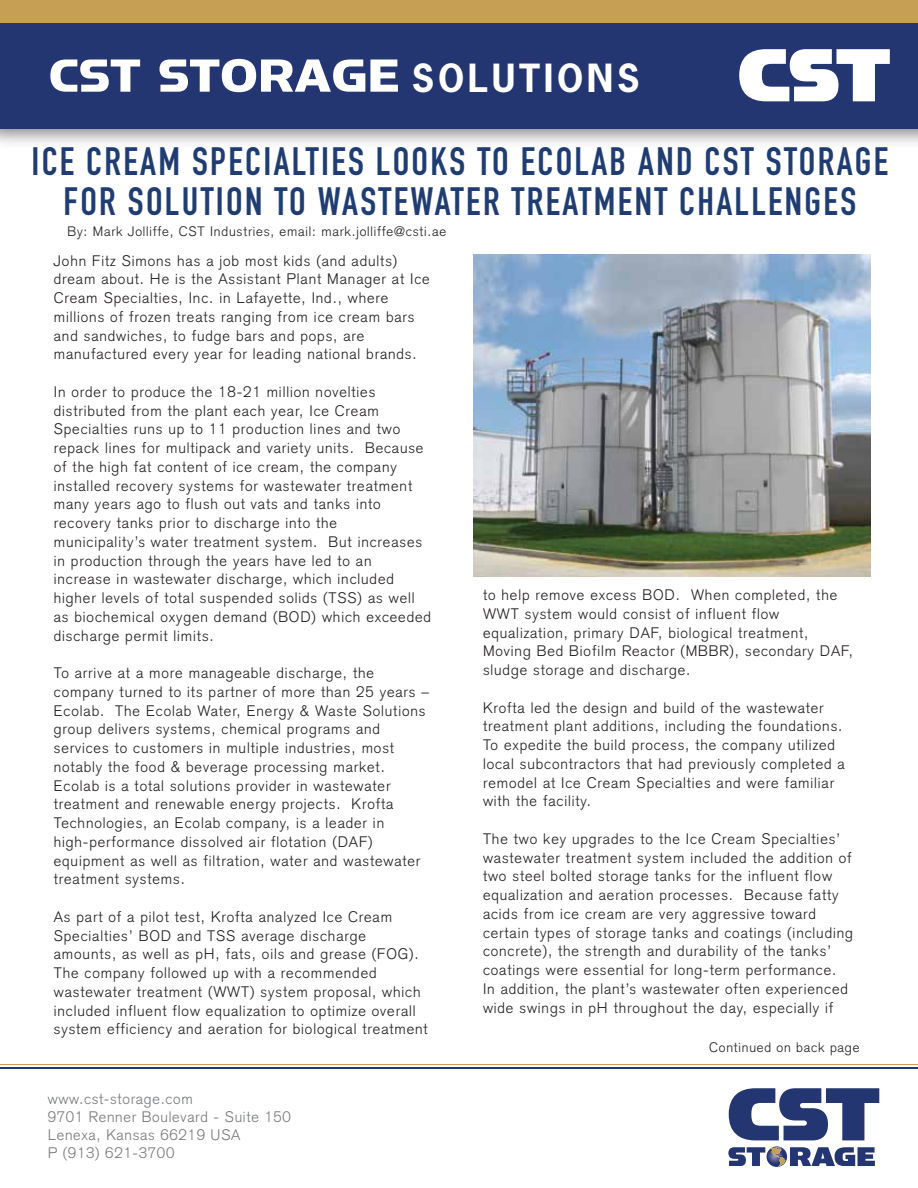
<style>
.page{position:relative;width:918px;height:1188px;background:#fff}
.page>*{position:absolute;margin:0;border:0;box-sizing:border-box;transform-origin:0 0}
.t1{font:52.35px "Simian Display Chimpanzee";color:#fff}
.t2{font:39px/40.5px "DIN Engschrift";letter-spacing:.06em;color:#203d72;text-align:center}
.t3{font:300 15px/18.8px "Akzidenz Grotesk";letter-spacing:.06em;color:#231f20}
.t4{font:300 15px/18px "Akzidenz Grotesk";letter-spacing:.05em;color:#77797b}
.t5{font:300 13.5px "Akzidenz Grotesk";letter-spacing:.06em;color:#231f20}
.s1{font-family:"News Gothic Std";font-weight:700;font-size:36.45px}
</style>
<div class="page">
<img style="left:474px;top:254px;width:396px;height:322px">
<img style="left:0;top:128px;width:918px;height:16px">
<div style="left:0;top:0;width:918px;height:128px;background:#243671"></div>
<div style="left:0;top:0;width:918px;height:22px;background:#c69f55"></div>
<hr style="left:0;top:1064px;width:918px;height:1px;background:#c69f55">
<hr style="left:0;top:1067px;width:918px;height:2px;background:#243671">
<svg style="left:728px;top:1147px;width:147px;height:20px"></svg>
<svg style="left:729px;top:1088px;width:150px;height:52px"></svg>
<svg style="left:739px;top:49px;width:151px;height:52px"></svg>
<h1 class="t1" style="left:49px;top:47px;width:592px">CST STORAGE <span class="s1">SOLUTIONS</span></h1>
<h2 class="t2" style="left:31px;top:141px;width:858px">ICE CREAM SPECIALTIES LOOKS TO ECOLAB AND CST STORAGE<br>FOR SOLUTION TO WASTEWATER TREATMENT CHALLENGES</h2>
<p class="t5" style="left:68px;top:224px;width:380px">By: Mark Jolliffe, CST Industries, email: mark.jolliffe@csti.ae</p>
<p class="t3" style="left:54px;top:251px;width:377px">John Fitz Simons has a job most kids (and adults) dream about. He is the Assistant Plant Manager at Ice Cream Specialties, Inc. in Lafayette, Ind., where millions of frozen treats ranging from ice cream bars and sandwiches, to fudge bars and pops, are manufactured every year for leading national brands.</p>
<p class="t3" style="left:54px;top:382px;width:379px">In order to produce the 18-21 million novelties distributed from the plant each year, Ice Cream Specialties runs up to 11 production lines and two repack lines for multipack and variety units. Because of the high fat content of ice cream, the company installed recovery systems for wastewater treatment many years ago to flush out vats and tanks into recovery tanks prior to discharge into the municipality’s water treatment system. But increases in production through the years have led to an increase in wastewater discharge, which included higher levels of total suspended solids (TSS) as well as biochemical oxygen demand (BOD) which exceeded discharge permit limits.</p>
<p class="t3" style="left:54px;top:664px;width:377px">To arrive at a more manageable discharge, the company turned to its partner of more than 25 years – Ecolab. The Ecolab Water, Energy &amp; Waste Solutions group delivers systems, chemical programs and services to customers in multiple industries, most notably the food &amp; beverage processing market.<br>Ecolab is a total solutions provider in wastewater treatment and renewable energy projects. Krofta Technologies, an Ecolab company, is a leader in high-performance dissolved air flotation (DAF) equipment as well as filtration, water and wastewater treatment systems.</p>
<p class="t3" style="left:54px;top:907px;width:375px">As part of a pilot test, Krofta analyzed Ice Cream Specialties’ BOD and TSS average discharge amounts, as well as pH, fats, oils and grease (FOG).<br>The company followed up with a recommended wastewater treatment (WWT) system proposal, which included influent flow equalization to optimize overall system efficiency and aeration for biological treatment</p>
<p class="t4" style="left:48px;top:1090px;width:245px">www.cst-storage.com<br>9701 Renner Boulevard - Suite 150<br>Lenexa, Kansas 66219 USA<br>P (913) 621-3700</p>
<p class="t3" style="left:483px;top:586px;width:371px">to help remove excess BOD. When completed, the WWT system would consist of influent flow equalization, primary DAF, biological treatment, Moving Bed Biofilm Reactor (MBBR), secondary DAF, sludge storage and discharge.</p>
<p class="t3" style="left:483px;top:698px;width:363px">Krofta led the design and build of the wastewater treatment plant additions, including the foundations.<br>To expedite the build process, the company utilized local subcontractors that had previously completed a remodel at Ice Cream Specialties and were familiar with the facility.</p>
<p class="t3" style="left:483px;top:829px;width:371px">The two key upgrades to the Ice Cream Specialties’ wastewater treatment system included the addition of two steel bolted storage tanks for the influent flow equalization and aeration processes. Because fatty acids from ice cream are very aggressive toward certain types of storage tanks and coatings (including concrete), the strength and durability of the tanks’ coatings were essential for long-term performance.<br>In addition, the plant’s wastewater often experienced wide swings in pH throughout the day, especially if</p>
<p class="t5" style="left:709px;top:1040px;width:152px">Continued on back page</p>
</div>
